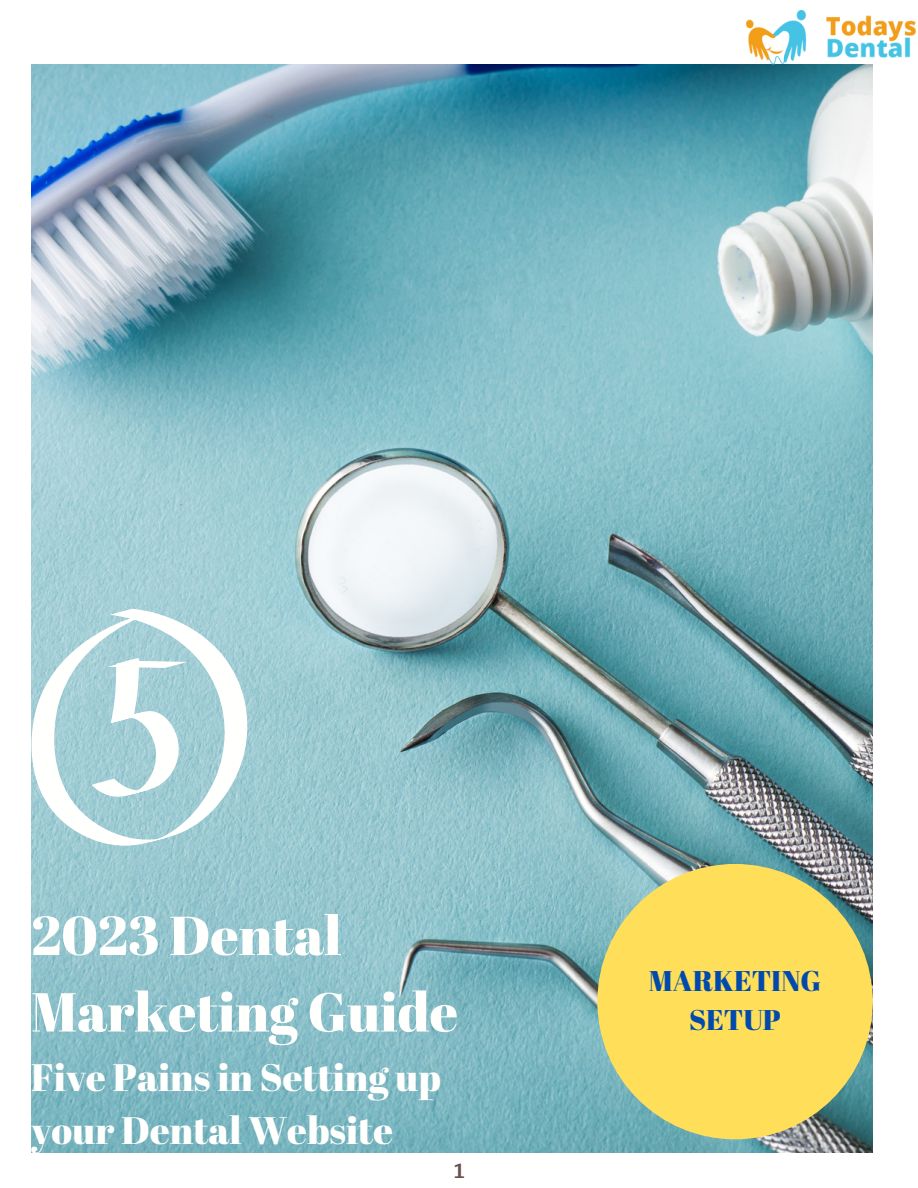
<style>
.page{position:relative;width:918px;height:1188px;background:#fff}
.page>*{position:absolute;margin:0;border:0;box-sizing:border-box;transform-origin:0 0}
.t1{font:54.75px "Abril Fatface";color:#fffffe}
.t2{font:38.25px "Abril Fatface";color:#fffffe}
.t3{font:28.5px "Abril Fatface";color:#004aad}
.t4{font:27px "Trocchi";color:#665050}
</style>
<div class="page">
<img style="left:31px;top:65px;width:842px;height:1088px">
<div style="left:597px;top:864px;width:276px;height:275px;background:#ffde59;border-radius:50%"></div>
<img style="left:747px;top:11px;width:169px;height:54px">
<svg style="left:31px;top:609px;width:217px;height:237px"></svg>
<p class="t1" style="left:31px;top:897px;width:312px">2023 Dental</p>
<p class="t1" style="left:31px;top:974px;width:428px">Marketing Guide</p>
<p class="t2" style="left:31px;top:1051px;width:411px">Five Pains in Setting up</p>
<p class="t2" style="left:31px;top:1104px;width:363px">your Dental Website</p>
<p class="t4" style="left:454px;top:1151px;width:12px">1</p>
<p class="t3" style="left:649px;top:961px;width:174px">MARKETING</p>
<p class="t3" style="left:689px;top:1000px;width:93px">SETUP</p>
</div>
